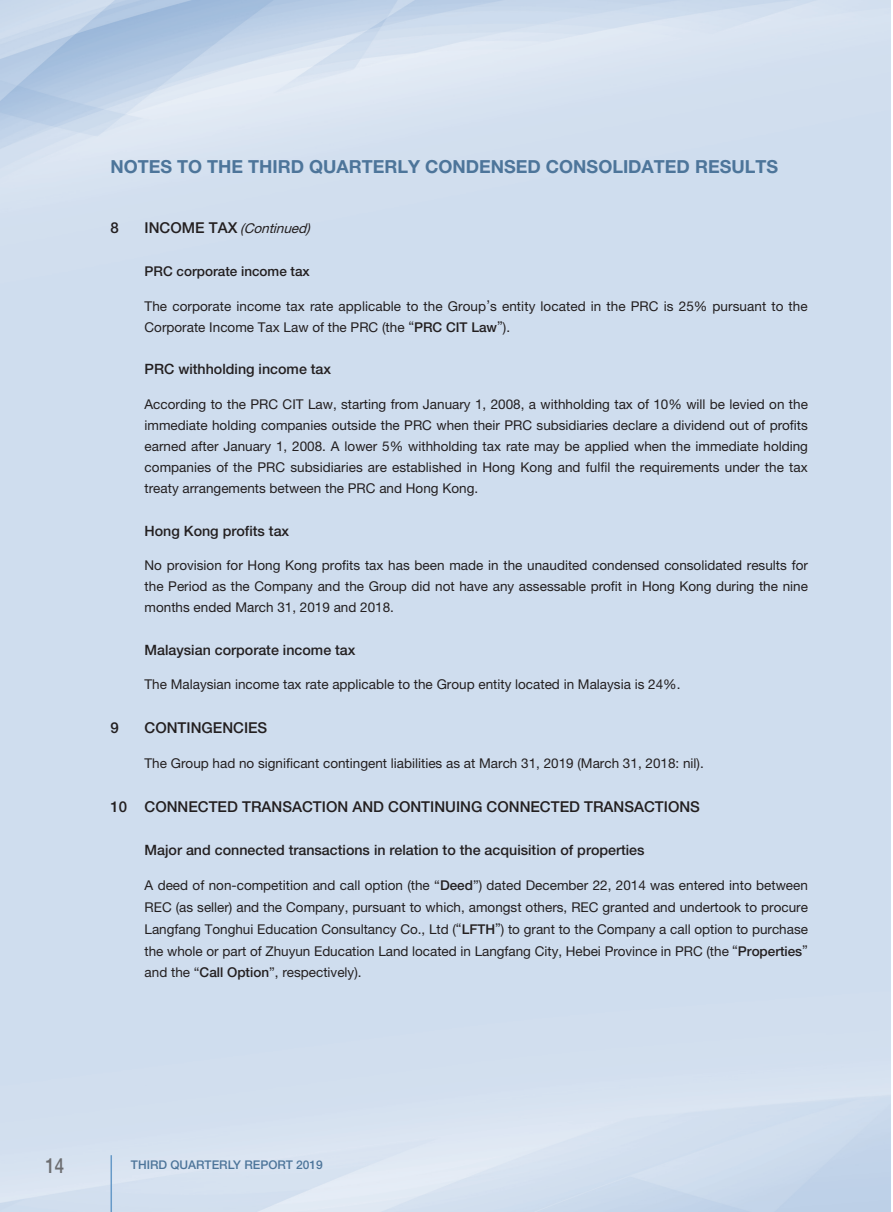
<style>
.page{position:relative;width:893px;height:1212px;background:#fff}
.page>*{position:absolute;margin:0;border:0;box-sizing:border-box;transform-origin:0 0}
.t1{font:500 21px "Helvetica Neue LT Std";color:#6c6d70;scale:.8 1}
.t2{font:700 18px "Helvetica Neue LT Std";color:#4d759a}
._3__標題{font:500 15px "Helvetica Neue LT Std";color:#231f20}
._4__副標題{font:500 14.25px "Helvetica Neue LT Std";color:#231f20}
._1__內文{font:13.5px/21px "Helvetica Neue LT Std";color:#231f20;text-align:justify}
._1__內文-2{font:500 13.5px "Helvetica Neue LT Std";color:#231f20}
._3__標題-2{font:italic 13.5px "Helvetica Neue LT Std";color:#231f20}
.t3{font:500 12px "Helvetica Neue LT Std";color:#4d759a}
.s1{font-weight:500;font-style:normal;font-size:15px}
.s2{font-weight:500}
</style>
<div class="page">
<hr style="left:111px;top:1155px;width:1px;height:57px;background:#679ac8">
<h2 class="t2" style="left:111px;top:156px;width:669px">NOTES TO THE THIRD QUARTERLY CONDENSED CONSOLIDATED RESULTS</h2>
<p class="_3__標題" style="left:111px;top:219px;width:10px">8</p>
<p class="_3__標題-2" style="left:145px;top:220px;width:167px"><span class="s1">I N C O M E T AX</span> (Continued)</p>
<p class="_1__內文-2" style="left:145px;top:263px;width:167px">PRC corporate income tax</p>
<p class="_1__內文" style="left:145px;top:295px;width:665px">The corporate income tax rate applicable to the Group’s entity located in the PRC is 25% pursuant to the<br>Corporate Income Tax Law of the PRC (the “<span class="s2">PRC CIT Law</span>”).</p>
<p class="_4__副標題" style="left:145px;top:361px;width:188px">PRC withholding income tax</p>
<p class="_1__內文" style="left:145px;top:393px;width:665px">According to the PRC CIT Law, starting from January 1, 2008, a withholding tax of 10% will be levied on the immediate holding companies outside the PRC when their PRC subsidiaries declare a dividend out of profits earned after January 1, 2008. A lower 5% withholding tax rate may be applied when the immediate holding companies of the PRC subsidiaries are established in Hong Kong and fulfil the requirements under the tax treaty arrangements between the PRC and Hong Kong.</p>
<p class="_4__副標題" style="left:145px;top:522px;width:146px">Hong Kong profits tax</p>
<p class="_1__內文" style="left:145px;top:554px;width:665px">No provision for Hong Kong profits tax has been made in the unaudited condensed consolidated results for the Period as the Company and the Group did not have any assessable profit in Hong Kong during the nine months ended March 31, 2019 and 2018.</p>
<p class="_4__副標題" style="left:145px;top:641px;width:212px">Malaysian corporate income tax</p>
<p class="_1__內文" style="left:145px;top:674px;width:537px">The Malaysian income tax rate applicable to the Group entity located in Malaysia is 24%.</p>
<p class="_3__標題" style="left:111px;top:718px;width:10px">9</p>
<p class="_3__標題" style="left:145px;top:718px;width:124px">CONTINGENCIES</p>
<p class="_1__內文" style="left:145px;top:752px;width:561px">The Group had no significant contingent liabilities as at March 31, 2019 (March 31, 2018: nil).</p>
<p class="_3__標題" style="left:111px;top:797px;width:591px">10 CONNECTED TRANSACTION AND CONTINUING CONNECTED TRANSACTIONS</p>
<p class="_4__副標題" style="left:145px;top:841px;width:502px">Major and connected transactions in relation to the acquisition of properties</p>
<p class="_1__內文" style="left:145px;top:874px;width:665px;line-height:21.8px">A deed of non-competition and call option (the “<span class="s2">Deed</span>”) dated December 22, 2014 was entered into between REC (as seller) and the Company, pursuant to which, amongst others, REC granted and undertook to procure Langfang Tonghui Education Consultancy Co., Ltd (“<span class="s2">LFTH</span>”) to grant to the Company a call option to purchase the whole or part of Zhuyun Education Land located in Langfang City, Hebei Province in PRC (the “<span class="s2">Properties</span>” and the “<span class="s2">Call Option</span>”, respectively).</p>
<h1 class="t1" style="left:46px;top:1152px;width:25px">14</h1>
<p class="t3" style="left:131px;top:1157px;width:193px">THIRD QUARTERLY REPORT 2019</p>
</div>
